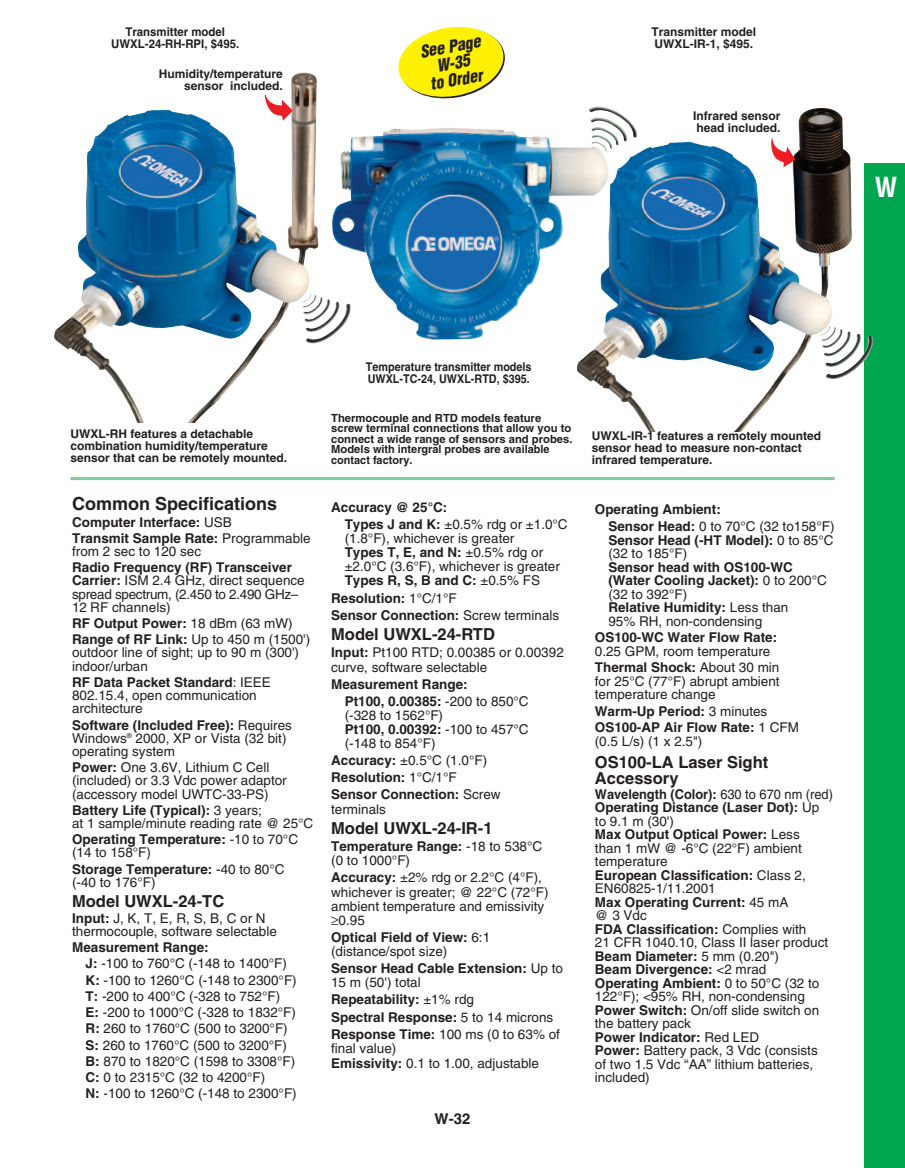
<style>
.page{position:relative;width:905px;height:1168px;background:#fff}
.page>*{position:absolute;margin:0;border:0;box-sizing:border-box;transform-origin:0 0}
.t1{font:700 condensed 27px "Helvetica";color:#fff}
.t2{font:700 18px "Helvetica";color:#231f20}
.t3{font:italic 900 condensed 16.8px/16.8px "Helvetica";color:#231f20;text-align:center;scale:.95 1}
.t4{font:700 16.5px/16.5px "Helvetica";color:#231f20}
.t5{font:700 15px "Helvetica";color:#231f20}
.t6{font:13.5px/13.2px "Helvetica";color:#231f20}
.t7{font:700 13.5px/17.1px "Helvetica";color:#231f20}
.t8{font:13.5px/13.5px "Helvetica";color:#231f20;scale:.95 1}
.t9{font:700 12px/12px "Helvetica";color:#231f20}
.t10{font:700 12px/12px "Helvetica";color:#231f20;scale:.9 1}
.t11{font:700 12px/12px "Helvetica";color:#231f20;text-align:center;scale:.95 1}
.t12{font:700 11.25px/10.5px "Helvetica";color:#231f20}
.s1{font-weight:400}
.s2{font-weight:700}
</style>
<div class="page">
<div style="left:864px;top:164px;width:40px;height:1004px;background:#00a54f"></div>
<img style="left:332px;top:128px;width:245px;height:212px">
<img style="left:577px;top:108px;width:270px;height:324px">
<svg style="left:770px;top:138px;width:25px;height:29px"></svg>
<img style="left:54px;top:72px;width:264px;height:350px">
<svg style="left:264px;top:95px;width:29px;height:26px"></svg>
<img style="left:300px;top:293px;width:51px;height:51px">
<img style="left:589px;top:106px;width:49px;height:48px">
<img style="left:819px;top:325px;width:54px;height:55px">
<svg style="left:398px;top:26px;width:107px;height:73px"></svg>
<hr style="left:70px;top:477px;width:764px;height:3px;background:#80ca9c">
<p class="t11" style="left:111px;top:27px;width:136px">Transmitter model<br>UWXL-24-RH-RPI, $495.</p>
<p class="t9" style="left:159px;top:69px;width:125px;text-align:right">Humidity/temperature sensor included.</p>
<p class="t3" style="left:419px;top:45px;width:66px;rotate:-10deg">See Page<br>W-35<br>to Order</p>
<p class="t9" style="left:651px;top:27px;width:106px">Transmitter model<br>UWXL-IR-1, $495.</p>
<p class="t9" style="left:693px;top:111px;width:89px">Infrared sensor head included.</p>
<h1 class="t1" style="left:874px;top:177px;width:24px">W</h1>
<p class="t9" style="left:70px;top:429px;width:218px">UWXL-RH features a detachable combination humidity/temperature sensor that can be remotely mounted.</p>
<h2 class="t2" style="left:72px;top:497px;width:206px">Common Specifications</h2>
<p class="t7" style="left:72px;top:515px;width:240px;line-height:16.2px">Computer Interface: <span class="s1">USB<br></span>Transmit Sample Rate: <span class="s1">Programmable</span></p>
<p class="t6" style="left:72px;top:546px;width:131px">from 2 sec to 120 sec</p>
<p class="t6" style="left:72px;top:562px;width:234px"><span class="s2">Radio Frequency (RF) Transceiver<br>Carrier:</span> ISM 2.4 GHz, direct sequence spread spectrum, (2.450 to 2.490 GHz–<br>12 RF channels)</p>
<p class="t7" style="left:72px;top:616px;width:240px;line-height:16.2px">RF Output Power: <span class="s1">18 dBm (63 mW)<br></span>Range of RF Link: <span class="s1">Up to 450 m (1500')</span></p>
<p class="t6" style="left:72px;top:647px;width:228px">outdoor line of sight; up to 90 m (300') indoor/urban</p>
<p class="t6" style="left:72px;top:677px;width:200px"><span class="s2">RF Data Packet Standard</span>: IEEE<br>802.15.4, open communication architecture</p>
<p class="t6" style="left:72px;top:719px;width:221px"><span class="s2">Software (Included Free):</span> Requires<br>Windows<sup>®</sup> 2000, XP or Vista (32 bit) operating system</p>
<p class="t6" style="left:72px;top:762px;width:216px"><span class="s2">Power:</span> One 3.6V, Lithium C Cell (included) or 3.3 Vdc power adaptor (accessory model UWTC-33-PS)</p>
<p class="t6" style="left:72px;top:805px;width:243px"><span class="s2">Battery Life (Typical):</span> 3 years;<br>at 1 sample/minute reading rate @ 25°C</p>
<p class="t7" style="left:72px;top:834px;width:227px;line-height:13.2px">Operating Temperature: <span class="s1">-10 to 70°C (14 to 158°F)</span></p>
<p class="t6" style="left:72px;top:863px;width:214px"><span class="s2">Storage Temperature:</span> -40 to 80°C (-40 to 176°F)</p>
<p class="t4" style="left:72px;top:894px;width:154px">Model UWXL-24-TC</p>
<p class="t6" style="left:72px;top:913px;width:206px"><span class="s2">Input:</span> J, K, T, E, R, S, B, C or N thermocouple, software selectable</p>
<p class="t6" style="left:86px;top:940px;width:213px;line-height:16.2px;text-indent:-13px"><span class="s2">Measurement Range:<br>J:</span> -100 to 760°C (-148 to 1400°F)<br><span class="s2">K:</span> -100 to 1260°C (-148 to 2300°F)<br><span class="s2">T:</span> -200 to 400°C (-328 to 752°F)<br><span class="s2">E:</span> -200 to 1000°C (-328 to 1832°F)<br><span class="s2">R:</span> 260 to 1760°C (500 to 3200°F)<br><span class="s2">S:</span> 260 to 1760°C (500 to 3200°F)<br><span class="s2">B:</span> 870 to 1820°C (1598 to 3308°F)<br><span class="s2">C:</span> 0 to 2315°C (32 to 4200°F)<br><span class="s2">N:</span> -100 to 1260°C (-148 to 2300°F)</p>
<p class="t10" style="left:366px;top:362px;width:185px">Temperature transmitter models<br>UWXL-TC-24, UWXL-RTD, $395.</p>
<p class="t12" style="left:331px;top:414px;width:243px">Thermocouple and RTD models feature screw terminal connections that allow you to connect a wide range of sensors and probes.<br>Models with intergral probes are available contact factory.</p>
<p class="t7" style="left:344px;top:500px;width:224px;text-indent:-14px">Accuracy @ 25°C:<br>Types J and K: <span class="s1">±0.5% rdg or ±1.0°C</span></p>
<p class="t6" style="left:344px;top:533px;width:217px;line-height:14.1px">(1.8°F), whichever is greater<br><span class="s2">Types T, E, and N:</span> ±0.5% rdg or ±2.0°C (3.6°F), whichever is greater<br><span class="s2">Types R, S, B and C:</span> ±0.5% FS</p>
<p class="t7" style="left:331px;top:590px;width:229px">Resolution: <span class="s1">1°C/1°F<br></span>Sensor Connection: <span class="s1">Screw terminals</span></p>
<p class="t4" style="left:331px;top:628px;width:165px">Model UWXL-24-RTD</p>
<p class="t6" style="left:331px;top:647px;width:234px;line-height:14.1px"><span class="s2">Input:</span> Pt100 RTD; 0.00385 or 0.00392 curve, software selectable</p>
<p class="t7" style="left:344px;top:676px;width:185px;text-indent:-13px">Measurement Range:<br>Pt100, 0.00385: <span class="s1">-200 to 850°C</span></p>
<p class="t6" style="left:344px;top:709px;width:185px;line-height:14.1px">(-328 to 1562°F)<br><span class="s2">Pt100, 0.00392:</span> -100 to 457°C (-148 to 854°F)</p>
<p class="t7" style="left:331px;top:753px;width:171px">Accuracy: <span class="s1">±0.5°C (1.0°F)<br></span>Resolution: <span class="s1">1°C/1°F<br></span>Sensor Connection: <span class="s1">Screw</span></p>
<p class="t6" style="left:331px;top:803px;width:56px">terminals</p>
<p class="t4" style="left:331px;top:822px;width:163px">Model UWXL-24-IR-1</p>
<p class="t6" style="left:331px;top:841px;width:212px;line-height:14.1px"><span class="s2">Temperature Range:</span> -18 to 538°C (0 to 1000°F)</p>
<p class="t6" style="left:331px;top:872px;width:219px;line-height:14.1px"><span class="s2">Accuracy:</span> ±2% rdg or 2.2°C (4°F), whichever is greater; @ 22°C (72°F) ambient temperature and emissivity ≥0.95</p>
<p class="t6" style="left:331px;top:931px;width:161px;line-height:14.1px"><span class="s2">Optical Field of View:</span> 6:1 (distance/spot size)</p>
<p class="t7" style="left:331px;top:962px;width:233px;line-height:14.1px">Sensor Head Cable Extension: <span class="s1">Up to<br>15 m (50') total</span></p>
<p class="t7" style="left:331px;top:992px;width:230px">Repeatability: <span class="s1">±1% rdg<br></span>Spectral Response: <span class="s1">5 to 14 microns<br></span>Response Time: <span class="s1">100 ms (0 to 63% of</span></p>
<p class="t6" style="left:331px;top:1041px;width:209px;line-height:15.5px">final value)<br><span class="s2">Emissivity:</span> 0.1 to 1.00, adjustable</p>
<p class="t5" style="left:434px;top:1113px;width:37px">W-32</p>
<p class="t9" style="left:591px;top:431px;width:231px">UWXL-IR-1 features a remotely mounted sensor head to measure non-contact infrared temperature.</p>
<p class="t7" style="left:608px;top:503px;width:228px;line-height:16.5px;text-indent:-13px">Operating Ambient:<br>Sensor Head: <span class="s1">0 to 70°C (32 to158°F)</span></p>
<p class="t7" style="left:608px;top:534px;width:227px;line-height:13.5px">Sensor Head (-HT Model): <span class="s1">0 to 85°C (32 to 185°F)</span></p>
<p class="t7" style="left:608px;top:561px;width:220px;line-height:13.5px">Sensor head with OS100-WC (Water Cooling Jacket): <span class="s1">0 to 200°C (32 to 392°F)<br></span>Relative Humidity: <span class="s1">Less than<br>95% RH, non-condensing</span></p>
<p class="t7" style="left:595px;top:630px;width:184px">OS100-WC Water Flow Rate:</p>
<p class="t6" style="left:595px;top:644px;width:186px;line-height:16.5px">0.25 GPM, room temperature<br><span class="s2">Thermal Shock:</span> About 30 min</p>
<p class="t6" style="left:595px;top:675px;width:186px">for 25°C (77°F) abrupt ambient temperature change</p>
<p class="t7" style="left:595px;top:704px;width:205px;line-height:16.5px">Warm-Up Period: <span class="s1">3 minutes<br></span>OS100-AP Air Flow Rate: <span class="s1">1 CFM</span></p>
<p class="t6" style="left:595px;top:735px;width:109px">(0.5 L/s) (1 x 2.5")</p>
<p class="t4" style="left:595px;top:755px;width:175px">OS100-LA Laser Sight<br>Accessory</p>
<p class="t8" style="left:595px;top:788px;width:252px"><span class="s2">Wavelength (Color):</span> 630 to 670 nm (red)<br><span class="s2">Operating Distance (Laser Dot):</span> Up to 9.1 m (30')<br><span class="s2">Max Output Optical Power:</span> Less<br>than 1 mW @ -6°C (22°F) ambient temperature<br><span class="s2">European Classification:</span> Class 2,<br>EN60825-1/11.2001<br><span class="s2">Max Operating Current:</span> 45 mA<br>@ 3 Vdc<br><span class="s2">FDA Classification:</span> Complies with<br>21 CFR 1040.10, Class II laser product<br><span class="s2">Beam Diameter:</span> 5 mm (0.20")<br><span class="s2">Beam Divergence:</span> &lt;2 mrad<br><span class="s2">Operating Ambient:</span> 0 to 50°C (32 to<br>122°F); &lt;95% RH, non-condensing<br><span class="s2">Power Switch:</span> On/off slide switch on the battery pack<br><span class="s2">Power Indicator:</span> Red LED<br><span class="s2">Power:</span> Battery pack, 3 Vdc (consists<br>of two 1.5 Vdc “AA” lithium batteries, included)</p>
</div>
